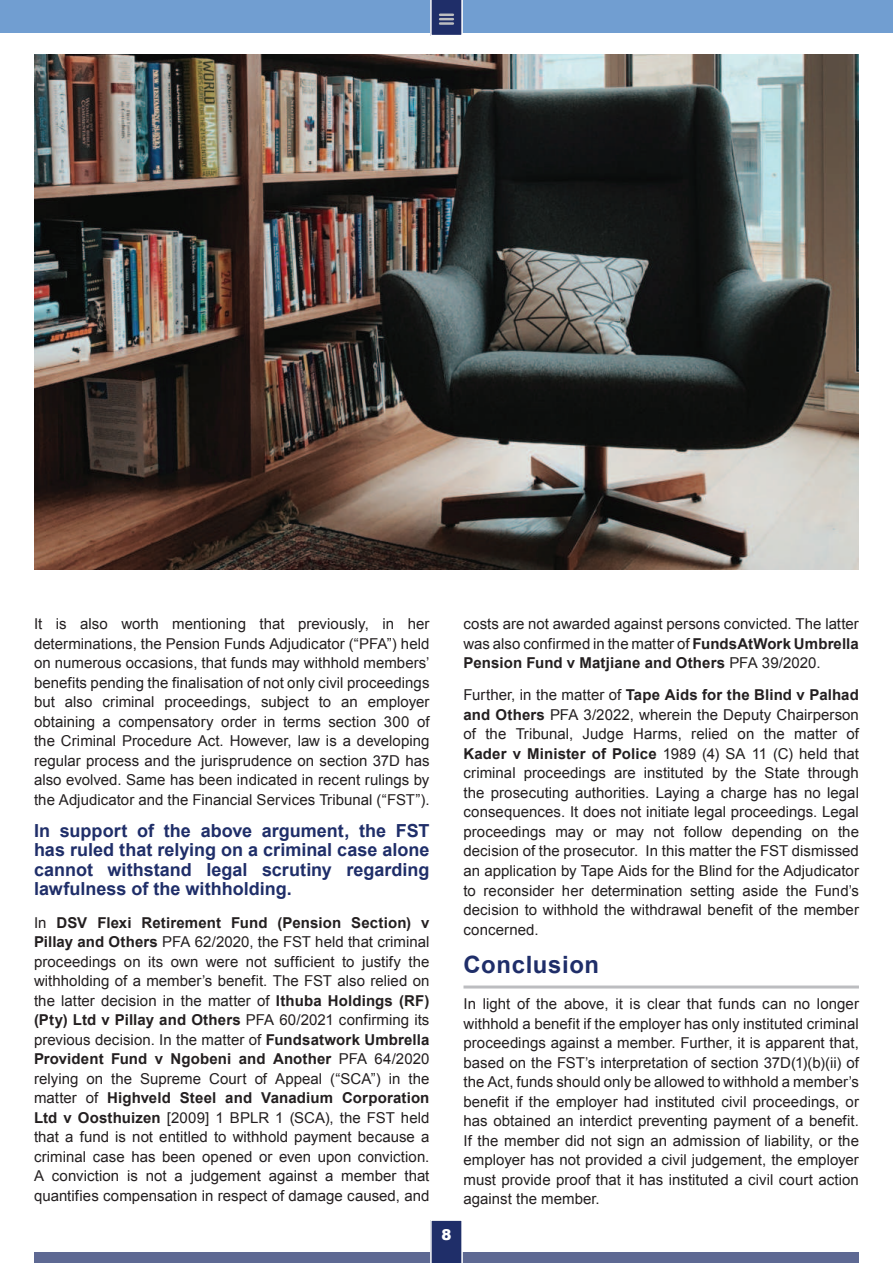
<style>
.page{position:relative;width:893px;height:1263px;background:#fff}
.page>*{position:absolute;margin:0;border:0;box-sizing:border-box;transform-origin:0 0}
.t1{font:700 23.85px "Arial";letter-spacing:.03em;color:#1f2e69}
.t2{font:700 18px/19.5px "Arial";color:#1f2e69;text-align:justify}
.t3{font:15px/19.5px "Arial";letter-spacing:.005em;color:#231f20;text-align:justify}
.t4{font:900 15px "Arial";color:#fff}
.s1{font-weight:700}
</style>
<div class="page">
<div style="left:34px;top:1252px;width:825px;height:11px;background:#5e6993"></div>
<div style="left:0;top:0;width:893px;height:32px;background:#719ed1"></div>
<hr style="left:463px;top:985px;width:396px;height:3px;background:#bcbdc0">
<img style="left:34px;top:55px;width:825px;height:515px">
<svg style="left:430px;top:1220px;width:33px;height:43px"></svg>
<svg style="left:430px;top:0;width:33px;height:36px"></svg>
<p class="t3" style="left:34px;top:615px;width:397px">It is also worth mentioning that previously, in her determinations, the Pension Funds Adjudicator (“PFA”) held on numerous occasions, that funds may withhold members’ benefits pending the finalisation of not only civil proceedings but also criminal proceedings, subject to an employer obtaining a compensatory order in terms section 300 of the Criminal Procedure Act. However, law is a developing regular process and the jurisprudence on section 37D has also evolved. Same has been indicated in recent rulings by the Adjudicator and the Financial Services Tribunal (“FST”).</p>
<p class="t2" style="left:34px;top:822px;width:397px">In support of the above argument, the FST has ruled that relying on a criminal case alone cannot withstand legal scrutiny regarding lawfulness of the withholding.</p>
<p class="t3" style="left:34px;top:914px;width:397px">In <span class="s1">DSV Flexi Retirement Fund (Pension Section) v Pillay and Others</span> PFA 62/2020, the FST held that criminal proceedings on its own were not sufficient to justify the withholding of a member’s benefit. The FST also relied on the latter decision in the matter of <span class="s1">Ithuba Holdings (RF) (Pty) Ltd v Pillay and Others</span> PFA 60/2021 confirming its previous decision. In the matter of <span class="s1">Fundsatwork Umbrella Provident Fund v Ngobeni and Another</span> PFA 64/2020 relying on the Supreme Court of Appeal (“SCA”) in the matter of <span class="s1">Highveld Steel and Vanadium Corporation Ltd v Oosthuizen</span> [2009] 1 BPLR 1 (SCA), the FST held that a fund is not entitled to withhold payment because a criminal case has been opened or even upon conviction.<br>A conviction is not a judgement against a member that quantifies compensation in respect of damage caused, and</p>
<p class="t4" style="left:441px;top:1226px;width:12px">8</p>
<p class="t3" style="left:463px;top:615px;width:397px">costs are not awarded against persons convicted. The latter was also confirmed in the matter of <span class="s1">FundsAtWork Umbrella Pension Fund v Matjiane and Others</span> PFA 39/2020.</p>
<p class="t3" style="left:463px;top:687px;width:397px">Further, in the matter of <span class="s1">Tape Aids for the Blind v Palhad and Others</span> PFA 3/2022, wherein the Deputy Chairperson of the Tribunal, Judge Harms, relied on the matter of <span class="s1">Kader v Minister of Police</span> 1989 (4) SA 11 (C) held that criminal proceedings are instituted by the State through the prosecuting authorities. Laying a charge has no legal consequences. It does not initiate legal proceedings. Legal proceedings may or may not follow depending on the decision of the prosecutor. In this matter the FST dismissed an application by Tape Aids for the Blind for the Adjudicator to reconsider her determination setting aside the Fund’s decision to withhold the withdrawal benefit of the member concerned.</p>
<h1 class="t1" style="left:463px;top:955px;width:137px">Conclusion</h1>
<p class="t3" style="left:463px;top:996px;width:397px">In light of the above, it is clear that funds can no longer withhold a benefit if the employer has only instituted criminal proceedings against a member. Further, it is apparent that, based on the FST’s interpretation of section 37D(1)(b)(ii) of the Act, funds should only be allowed to withhold a member’s benefit if the employer had instituted civil proceedings, or has obtained an interdict preventing payment of a benefit.<br>If the member did not sign an admission of liability, or the employer has not provided a civil judgement, the employer must provide proof that it has instituted a civil court action against the member.</p>
</div>
